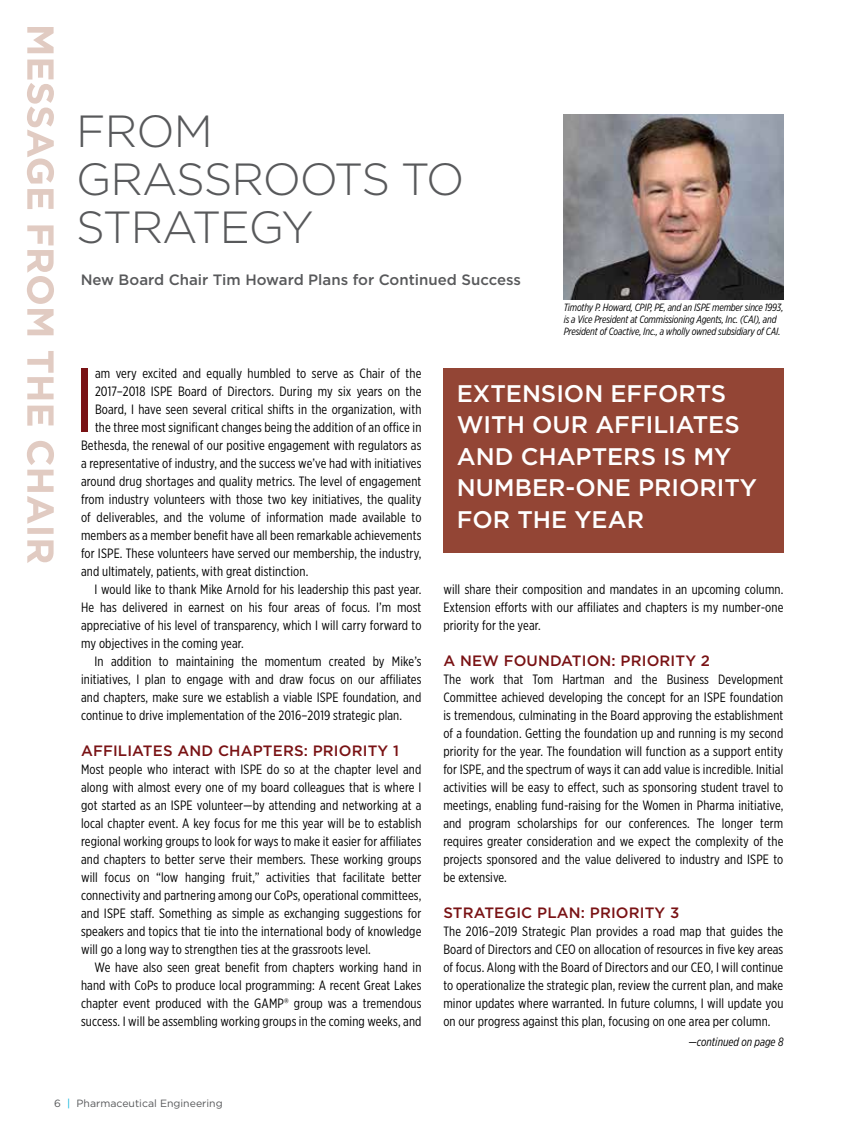
<style>
.page{position:relative;width:851px;height:1134px;background:#fff}
.page>*{position:absolute;margin:0;border:0;box-sizing:border-box;transform-origin:0 0}
.t1{font:90.6px "Gotham X Narrow";color:#791214}
.t2{font:300 45px/48px "Gotham";letter-spacing:-.03em;color:#58595b}
.t3{font:500 24px/31.5px "Gotham";color:#fff}
.t4{font:500 15px "Gotham";letter-spacing:.01em;color:#791214}
.t5{font:500 15px "Gotham";color:#58595b}
.t6{font:13.5px/18px "Gotham X Narrow";letter-spacing:.01em;color:#000;text-align:justify}
.t7{font:italic 12px "Gotham X Narrow";color:#000}
.t8{font:italic 10.5px/12px "Gotham X Narrow";letter-spacing:-.01em;color:#000}
.t9{font:10.5px "Gotham";color:#58595b}
.s1{color:#00b0da}
</style>
<div class="page">
<svg style="left:27px;top:27px;width:27px;height:536px"></svg>
<img style="left:563px;top:114px;width:220px;height:185px">
<div style="left:443px;top:368px;width:340px;height:185px;background:#934535"></div>
<h2 class="t2" style="left:76px;top:106px;width:390px">FROM<br>GRASSROOTS TO<br>STRATEGY</h2>
<p class="t5" style="left:81px;top:271px;width:442px">New Board Chair Tim Howard Plans for Continued Success</p>
<p class="t8" style="left:563px;top:301px;width:221px">Timothy P. Howard, CPIP, PE, and an ISPE member since 1993, is a Vice President at Commissioning Agents, Inc. (CAI), and<br>President of Coactive, Inc., a wholly owned subsidiary of CAI.</p>
<h1 class="t1" style="left:74px;top:346px;width:21px">I</h1>
<p class="t6" style="left:95px;top:364px;width:328px">am very excited and equally humbled to serve as Chair of the</p>
<p class="t6" style="left:95px;top:382px;width:328px">2017–2018 ISPE Board of Directors. During my six years on the</p>
<p class="t6" style="left:95px;top:400px;width:328px">Board, I have seen several critical shifts in the organization, with</p>
<p class="t6" style="left:95px;top:418px;width:328px">the three most significant changes being the addition of an office in</p>
<p class="t6" style="left:81px;top:436px;width:342px">Bethesda, the renewal of our positive engagement with regulators as</p>
<p class="t6" style="left:81px;top:454px;width:342px">a representative of industry, and the success we’ve had with initiatives</p>
<p class="t6" style="left:81px;top:472px;width:342px">around drug shortages and quality metrics. The level of engagement</p>
<p class="t6" style="left:81px;top:490px;width:342px">from industry volunteers with those two key initiatives, the quality</p>
<p class="t6" style="left:81px;top:508px;width:342px">of deliverables, and the volume of information made available to</p>
<p class="t6" style="left:81px;top:526px;width:342px">members as a member benefit have all been remarkable achievements</p>
<p class="t6" style="left:81px;top:544px;width:342px">for ISPE. These volunteers have served our membership, the industry,</p>
<p class="t6" style="left:81px;top:562px;width:229px">and ultimately, patients, with great distinction.</p>
<p class="t6" style="left:95px;top:580px;width:328px">I would like to thank Mike Arnold for his leadership this past year.</p>
<p class="t6" style="left:81px;top:598px;width:342px">He has delivered in earnest on his four areas of focus. I’m most</p>
<p class="t6" style="left:81px;top:616px;width:342px">appreciative of his level of transparency, which I will carry forward to</p>
<p class="t6" style="left:81px;top:634px;width:164px">my objectives in the coming year.</p>
<p class="t6" style="left:95px;top:652px;width:328px">In addition to maintaining the momentum created by Mike’s</p>
<p class="t6" style="left:81px;top:670px;width:342px">initiatives, I plan to engage with and draw focus on our affiliates</p>
<p class="t6" style="left:81px;top:688px;width:342px">and chapters, make sure we establish a viable ISPE foundation, and</p>
<p class="t6" style="left:81px;top:706px;width:322px">continue to drive implementation of the 2016–2019 strategic plan.</p>
<p class="t4" style="left:81px;top:742px;width:319px">AFFILIATES AND CHAPTERS: PRIORITY 1</p>
<p class="t6" style="left:81px;top:760px;width:342px">Most people who interact with ISPE do so at the chapter level and along with almost every one of my board colleagues that is where I got started as an ISPE volunteer—by attending and networking at a local chapter event. A key focus for me this year will be to establish regional working groups to look for ways to make it easier for affiliates and chapters to better serve their members. These working groups will focus on “low hanging fruit,” activities that facilitate better connectivity and partnering among our CoPs, operational committees, and ISPE staff. Something as simple as exchanging suggestions for speakers and topics that tie into the international body of knowledge will go a long way to strengthen ties at the grassroots level.</p>
<p class="t6" style="left:81px;top:958px;width:342px;text-indent:14px">We have also seen great benefit from chapters working hand in hand with CoPs to produce local programming: A recent Great Lakes chapter event produced with the GAMP® group was a tremendous success. I will be assembling working groups in the coming weeks, and</p>
<p class="t9" style="left:54px;top:1097px;width:170px">6 <span class="s1">|</span> Pharmaceutical Engineering</p>
<h3 class="t3" style="left:457px;top:377px;width:302px">EXTENSION EFFORTS<br>WITH OUR AFFILIATES<br>AND CHAPTERS IS MY<br>NUMBER-ONE PRIORITY<br>FOR THE YEAR</h3>
<p class="t6" style="left:443px;top:580px;width:341px">will share their composition and mandates in an upcoming column.<br>Extension efforts with our affiliates and chapters is my number-one priority for the year.</p>
<p class="t4" style="left:443px;top:652px;width:268px">A NEW FOUNDATION: PRIORITY 2</p>
<p class="t6" style="left:443px;top:670px;width:341px">The work that Tom Hartman and the Business Development Committee achieved developing the concept for an ISPE foundation is tremendous, culminating in the Board approving the establishment of a foundation. Getting the foundation up and running is my second priority for the year. The foundation will function as a support entity for ISPE, and the spectrum of ways it can add value is incredible. Initial activities will be easy to effect, such as sponsoring student travel to meetings, enabling fund-raising for the Women in Pharma initiative, and program scholarships for our conferences. The longer term requires greater consideration and we expect the complexity of the projects sponsored and the value delivered to industry and ISPE to be extensive.</p>
<p class="t4" style="left:443px;top:904px;width:237px">STRATEGIC PLAN: PRIORITY 3</p>
<p class="t6" style="left:443px;top:922px;width:341px">The 2016–2019 Strategic Plan provides a road map that guides the Board of Directors and CEO on allocation of resources in five key areas of focus. Along with the Board of Directors and our CEO, I will continue to operationalize the strategic plan, review the current plan, and make minor updates where warranted. In future columns, I will update you on our progress against this plan, focusing on one area per column.</p>
<p class="t7" style="left:688px;top:1035px;width:96px">—continued on page 8</p>
</div>
